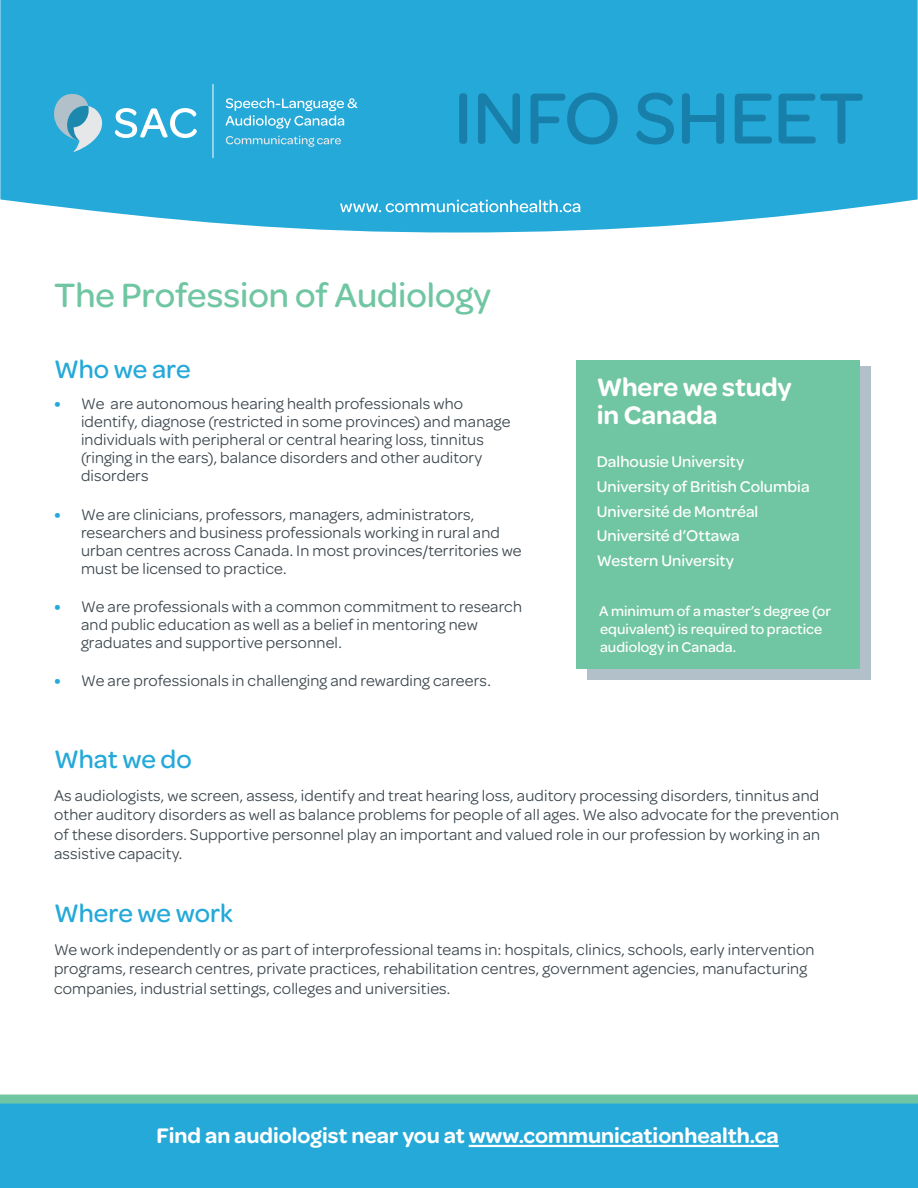
<style>
.page{position:relative;width:918px;height:1188px;background:#fff}
.page>*{position:absolute;margin:0;border:0;box-sizing:border-box;transform-origin:0 0}
.t1{font:500 36px "Omnes";color:#70c6a2}
.t2{font:600 27px/28.5px "Omnes";color:#fff}
.SAC-OAC_Basic_Paragr{font:500 27px "Omnes";letter-spacing:-.005em;color:#24a9d8}
.Bold{font:500 27px "Omnes";letter-spacing:-.005em;color:#24a9d8}
.Bold-2{font:600 22.5px "Omnes";color:#fff}
.Bullets{font:16.5px/18px "Omnes";letter-spacing:.01em;color:#3d474e}
.SAC-OAC_Basic_Paragr-2{font:16.5px/19.5px "Omnes";letter-spacing:.01em;color:#3d474e}
.t3{font:500 16.5px "Omnes";color:#fff}
.t4{font:500 15px/18px "Omnes";letter-spacing:.005em;color:#fff}
.s1{font-family:"Adelle Basic";font-weight:700;color:#24a9d8}
</style>
<div class="page">
<div style="left:0;top:0;width:918px;height:233px;background:#24a9d8"></div>
<svg style="left:54px;top:92px;width:50px;height:60px;background:#6fb7d2"></svg>
<svg style="left:225px;top:98px;width:133px;height:31px;background:#51badf"></svg>
<svg style="left:115px;top:108px;width:82px;height:30px"></svg>
<hr style="left:213px;top:84px;width:1px;height:74px;background:#fff">
<svg style="left:226px;top:136px;width:115px;height:11px"></svg>
<svg style="left:459px;top:93px;width:404px;height:52px;background:#1f99c7"></svg>
<svg style="left:340px;top:200px;width:240px;height:12px;background:#66c3e3"></svg>
<div style="left:587px;top:366px;width:283px;height:314px;background:#b1c0c9"></div>
<div style="left:0;top:1102px;width:918px;height:86px;background:#24a9d8"></div>
<div style="left:577px;top:360px;width:283px;height:308px;background:#70c6a2"></div>
<hr style="left:469px;top:1145px;width:310px;height:2px;background:#fff">
<div style="left:0;top:1095px;width:918px;height:9px;background:#70c6a2"></div>
<p class="t1" style="left:54px;top:271px;width:439px">The Profession of Audiology</p>
<p class="Bold" style="left:54px;top:350px;width:138px">Who we are</p>
<p class="Bullets" style="left:81px;top:394px;width:431px;text-indent:-27px"><span class="s1">•</span> We are autonomous hearing health professionals who identify, diagnose (restricted in some provinces) and manage individuals with peripheral or central hearing loss, tinnitus (ringing in the ears), balance disorders and other auditory disorders</p>
<p class="Bullets" style="left:81px;top:504px;width:442px;text-indent:-27px"><span class="s1">•</span> We are clinicians, professors, managers, administrators, researchers and business professionals working in rural and urban centres across Canada. In most provinces/territories we must be licensed to practice.</p>
<p class="Bullets" style="left:81px;top:596px;width:442px;text-indent:-27px"><span class="s1">•</span> We are professionals with a common commitment to research and public education as well as a belief in mentoring new graduates and supportive personnel.</p>
<p class="Bullets" style="left:54px;top:671px;width:438px"><span class="s1">•</span> We are professionals in challenging and rewarding careers.</p>
<p class="t2" style="left:597px;top:371px;width:197px">Where we study in Canada</p>
<p class="t3" style="left:597px;top:450px;width:149px">Dalhousie University</p>
<p class="t3" style="left:597px;top:475px;width:214px">University of British Columbia</p>
<p class="t3" style="left:597px;top:500px;width:163px">Université de Montréal</p>
<p class="t3" style="left:597px;top:525px;width:144px">Université d’Ottawa</p>
<p class="t3" style="left:597px;top:549px;width:139px">Western University</p>
<p class="t4" style="left:599px;top:601px;width:234px">A minimum of a master’s degree (or equivalent) is required to practice audiology in Canada.</p>
<p class="SAC-OAC_Basic_Paragr" style="left:54px;top:740px;width:139px">What we do</p>
<p class="SAC-OAC_Basic_Paragr-2" style="left:54px;top:785px;width:786px">As audiologists, we screen, assess, identify and treat hearing loss, auditory processing disorders, tinnitus and other auditory disorders as well as balance problems for people of all ages. We also advocate for the prevention of these disorders. Supportive personnel play an important and valued role in our profession by working in an assistive capacity.</p>
<p class="SAC-OAC_Basic_Paragr" style="left:54px;top:894px;width:181px">Where we work</p>
<p class="SAC-OAC_Basic_Paragr-2" style="left:54px;top:938px;width:762px">We work independently or as part of interprofessional teams in: hospitals, clinics, schools, early intervention programs, research centres, private practices, rehabilitation centres, government agencies, manufacturing companies, industrial settings, colleges and universities.</p>
<p class="Bold-2" style="left:157px;top:1119px;width:624px">Find an audiologist near you at www.communicationhealth.ca</p>
</div>
